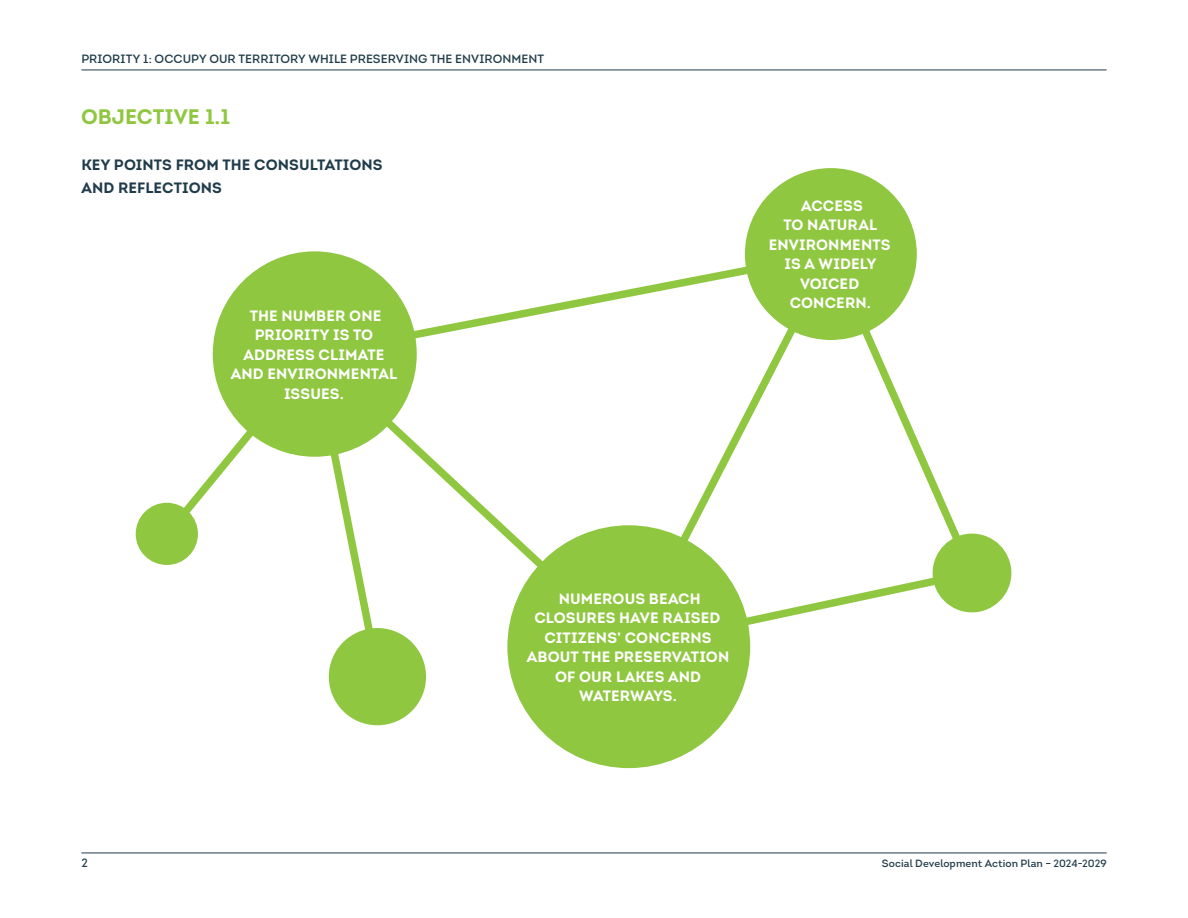
<style>
.page{position:relative;width:1188px;height:918px;background:#fff}
.page>*{position:absolute;margin:0;border:0;box-sizing:border-box;transform-origin:0 0}
.t1{font:700 21px "Intro";color:#8fc740}
.Faits_Saillants{font:15px/19.5px "Intro Bold Caps";letter-spacing:.01em;color:#fff;text-align:center}
.t2{font:700 15px/22.5px "Intro";letter-spacing:.01em;color:#203c4a}
.t3{font:600 12px "Intro";letter-spacing:.005em;color:#203c4a}
.t4{font:600 10.5px "Intro";letter-spacing:.005em;color:#203c4a}
</style>
<div class="page">
<svg style="left:841px;top:583px;width:140px;height:30px"></svg>
<div style="left:136px;top:503px;width:62px;height:62px;background:#8fc740;border-radius:50%"></div>
<svg style="left:341px;top:254px;width:278px;height:90px"></svg>
<svg style="left:619px;top:244px;width:222px;height:409px"></svg>
<div style="left:933px;top:534px;width:78px;height:78px;background:#8fc740;border-radius:50%"></div>
<svg style="left:821px;top:243px;width:161px;height:340px"></svg>
<div style="left:329px;top:628px;width:97px;height:97px;background:#8fc740;border-radius:50%"></div>
<svg style="left:157px;top:348px;width:176px;height:337px"></svg>
<svg style="left:304px;top:344px;width:335px;height:313px"></svg>
<div style="left:213px;top:251px;width:204px;height:206px;background:#8fc740;border-radius:50%"></div>
<div style="left:745px;top:168px;width:172px;height:172px;background:#8fc740;border-radius:50%"></div>
<div style="left:507px;top:525px;width:243px;height:243px;background:#8fc740;border-radius:50%"></div>
<hr style="left:81px;top:70px;width:1026px;height:1px;background:#203c4a">
<hr style="left:81px;top:853px;width:1026px;height:1px;background:#203c4a">
<p class="t3" style="left:81px;top:51px;width:464px">PRIORITY 1: OCCUPY OUR TERRITORY WHILE PRESERVING THE ENVIRONMENT</p>
<h1 class="t1" style="left:81px;top:103px;width:151px">OBJECTIVE 1.1</h1>
<h2 class="t2" style="left:81px;top:154px;width:303px">KEY POINTS FROM THE CONSULTATIONS<br>AND REFLECTIONS</h2>
<p class="Faits_Saillants" style="left:231px;top:306px;width:168px">●THE NUMBER ONE<br>PRIORITY IS TO<br>ADDRESS CLIMATE<br>AND ENVIRONMENTAL<br>ISSUES.</p>
<p class="Faits_Saillants" style="left:769px;top:196px;width:123px">●ACCESS<br>TO NATURAL<br>ENVIRONMENTS<br>IS A WIDELY<br>VOICED<br>CONCERN.</p>
<p class="Faits_Saillants" style="left:527px;top:588px;width:204px">●NUMEROUS BEACH<br>CLOSURES HAVE RAISED<br>CITIZENS’ CONCERNS<br>ABOUT THE PRESERVATION<br>OF OUR LAKES AND<br>WATERWAYS.</p>
<p class="t3" style="left:81px;top:855px;width:8px">2</p>
<p class="t4" style="left:882px;top:856px;width:226px">SOCIAL DEVELOPMENT ACTION PLAN – 2024-2029</p>
</div>
